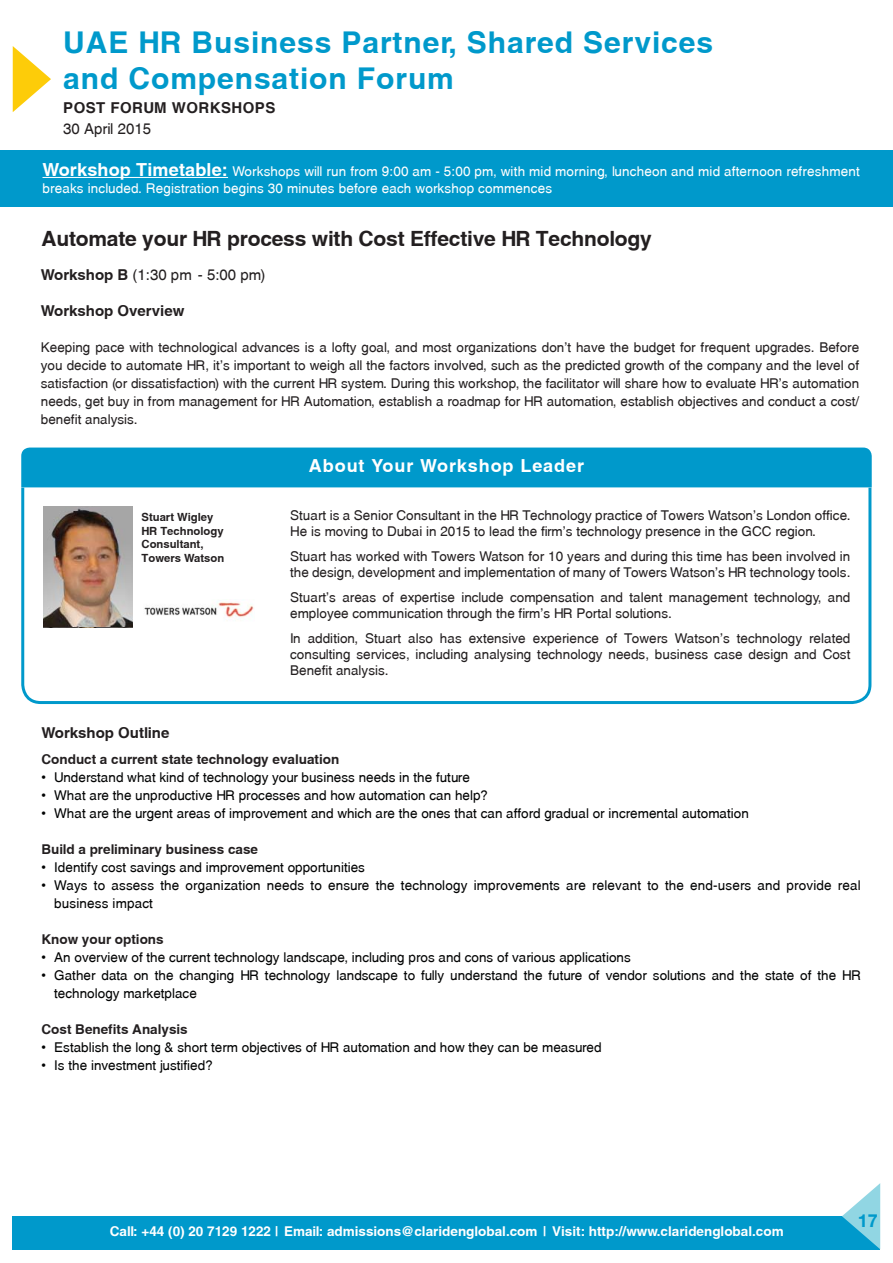
<style>
.page{position:relative;width:893px;height:1263px;background:#fff}
.page>*{position:absolute;margin:0;border:0;box-sizing:border-box;transform-origin:0 0}
.t1{font:700 30px/36px "Swansea";letter-spacing:.03em;color:#0099cb}
.t2{font:700 21px "Swansea";letter-spacing:-.01em;color:#231f20}
.t3{font:700 18px "Swansea";letter-spacing:.05em;color:#fff}
.t4{font:700 18px "Helvetica Neue";color:#0099cb}
.t5{font:15px "Swansea";color:#231f20}
.t6{font:700 15px "Swansea";color:#231f20}
.t7{font:700 15px "Swansea";letter-spacing:.03em;color:#231f20}
.t8{font:13.5px/16.2px "Swansea";color:#231f20}
.t9{font:13.5px/18px "Swansea";color:#010202}
.t10{font:13.5px/16.5px "Swansea";letter-spacing:.01em;color:#fff}
.t11{font:700 13.5px "Swansea";color:#231f20}
.t12{font:700 13.5px "Swansea";color:#fff}
.t13{font:700 11.25px/13.5px "Swansea";color:#231f20}
.s1{font-weight:700;font-size:18px}
.s2{font-weight:700}
</style>
<div class="page">
<div style="left:13px;top:1216px;width:867px;height:33px;background:#0099cb"></div>
<svg style="left:842px;top:1183px;width:38px;height:66px"></svg>
<div style="left:0;top:151px;width:893px;height:56px;background:#0099cb"></div>
<hr style="left:43px;top:177px;width:185px;height:1px;background:#fff">
<svg style="left:13px;top:46px;width:38px;height:66px"></svg>
<svg style="left:21px;top:487px;width:851px;height:217px"></svg>
<div style="left:21px;top:447px;width:851px;height:40px;background:#0099cb"></div>
<img style="left:43px;top:507px;width:90px;height:120px">
<img style="left:44px;top:507px;width:88px;height:120px">
<img style="left:144px;top:600px;width:111px;height:26px">
<h1 class="t1" style="left:63px;top:27px;width:651px">UAE HR Business Partner, Shared Services and Compensation Forum</h1>
<p class="t7" style="left:63px;top:102px;width:214px">POST FORUM WORKSHOPS</p>
<p class="t5" style="left:63px;top:123px;width:89px">30 April 2015</p>
<p class="t10" style="left:43px;top:164px;width:819px"><span class="s1">Workshop Timetable:</span> Workshops will run from 9:00 am - 5:00 pm, with mid morning, luncheon and mid afternoon refreshment breaks included. Registration begins 30 minutes before each workshop commences</p>
<h2 class="t2" style="left:41px;top:231px;width:612px">Automate your HR process with Cost Effective HR Technology</h2>
<p class="t5" style="left:41px;top:269px;width:226px"><span class="s2">Workshop B</span> (1:30 pm - 5:00 pm)</p>
<p class="t6" style="left:41px;top:305px;width:145px">Workshop Overview</p>
<p class="t8" style="left:41px;top:340px;width:820px;line-height:18px;text-align:justify">Keeping pace with technological advances is a lofty goal, and most organizations don’t have the budget for frequent upgrades. Before you decide to automate HR, it’s important to weigh all the factors involved, such as the predicted growth of the company and the level of satisfaction (or dissatisfaction) with the current HR system. During this workshop, the facilitator will share how to evaluate HR’s automation needs, get buy in from management for HR Automation, establish a roadmap for HR automation, establish objectives and conduct a cost/ benefit analysis.</p>
<p class="t13" style="left:142px;top:511px;width:84px">Stuart Wigley<br>HR Technology<br>Consultant,<br>Towers Watson</p>
<h3 class="t3" style="left:309px;top:459px;width:277px">About Your Workshop Leader</h3>
<p class="t8" style="left:290px;top:508px;width:562px">Stuart is a Senior Consultant in the HR Technology practice of Towers Watson’s London office.<br>He is moving to Dubai in 2015 to lead the firm’s technology presence in the GCC region.</p>
<p class="t8" style="left:290px;top:549px;width:562px">Stuart has worked with Towers Watson for 10 years and during this time has been involved in the design, development and implementation of many of Towers Watson’s HR technology tools.</p>
<p class="t8" style="left:290px;top:590px;width:562px">Stuart’s areas of expertise include compensation and talent management technology, and employee communication through the firm’s HR Portal solutions.</p>
<p class="t8" style="left:290px;top:631px;width:562px;text-align:justify">In addition, Stuart also has extensive experience of Towers Watson’s technology related consulting services, including analysing technology needs, business case design and Cost Benefit analysis.</p>
<p class="t6" style="left:41px;top:727px;width:129px">Workshop Outline</p>
<p class="t11" style="left:41px;top:754px;width:299px">Conduct a current state technology evaluation</p>
<p class="t9" style="left:41px;top:770px;width:430px">• Understand what kind of technology your business needs in the future</p>
<p class="t9" style="left:41px;top:788px;width:448px">• What are the unproductive HR processes and how automation can help?</p>
<p class="t9" style="left:41px;top:806px;width:709px">• What are the urgent areas of improvement and which are the ones that can afford gradual or incremental automation</p>
<p class="t11" style="left:41px;top:844px;width:218px">Build a preliminary business case</p>
<p class="t9" style="left:41px;top:860px;width:325px">• Identify cost savings and improvement opportunities</p>
<p class="t9" style="left:54px;top:878px;width:808px;text-indent:-13px">• Ways to assess the organization needs to ensure the technology improvements are relevant to the end-users and provide real business impact</p>
<p class="t11" style="left:41px;top:934px;width:124px">Know your options</p>
<p class="t9" style="left:41px;top:950px;width:591px">• An overview of the current technology landscape, including pros and cons of various applications</p>
<p class="t9" style="left:54px;top:968px;width:808px;text-indent:-13px">• Gather data on the changing HR technology landscape to fully understand the future of vendor solutions and the state of the HR technology marketplace</p>
<p class="t11" style="left:41px;top:1024px;width:148px">Cost Benefits Analysis</p>
<p class="t9" style="left:41px;top:1040px;width:562px">• Establish the long &amp; short term objectives of HR automation and how they can be measured</p>
<p class="t9" style="left:41px;top:1058px;width:173px">• Is the investment justified?</p>
<p class="t12" style="left:110px;top:1226px;width:675px">Call: +44 (0) 20 7129 1222 | Email: admissions@claridenglobal.com | Visit: http://www.claridenglobal.com</p>
<h3 class="t4" style="left:858px;top:1214px;width:22px">17</h3>
</div>
